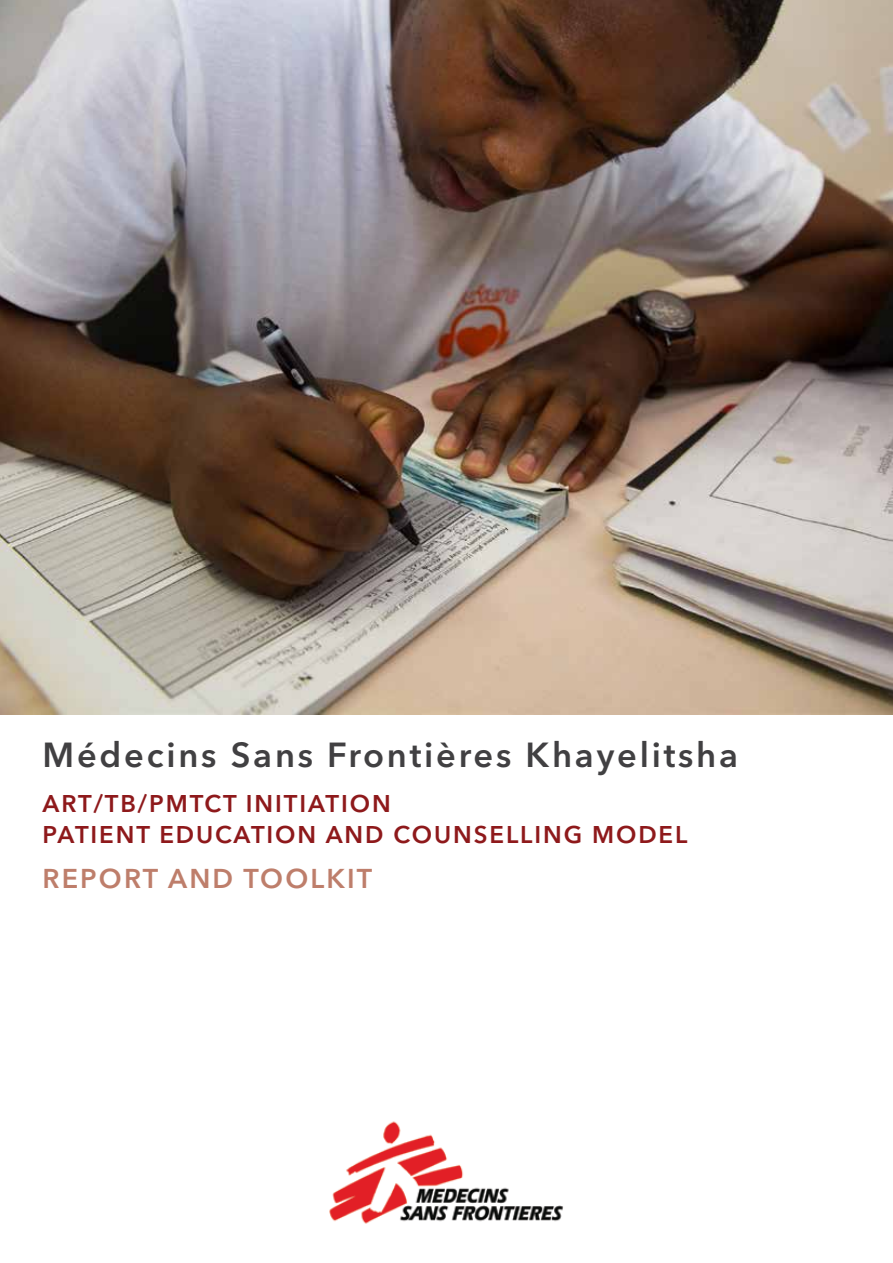
<style>
.page{position:relative;width:893px;height:1263px;background:#fff}
.page>*{position:absolute;margin:0;border:0;box-sizing:border-box;transform-origin:0 0}
.t1{font:600 34.5px "Avenir Next LT Pro";letter-spacing:.08em;color:#414042}
.t2{font:600 27px "Avenir Next LT Pro";letter-spacing:.08em;color:#be7e6b}
.t3{font:600 24px/31.5px "Avenir Next LT Pro";letter-spacing:.08em;color:#8e191b}
</style>
<div class="page">
<img style="left:329px;top:1121px;width:234px;height:103px">
<img style="left:0;top:0;width:893px;height:714px">
<h1 class="t1" style="left:43px;top:734px;width:697px">MÉDECINS SANS FRONTIÈRES KHAYELITSHA</h1>
<p class="t3" style="left:43px;top:787px;width:350px">ART/TB/PMTCT INITIATION<br>PAT</p>
<p class="t3" style="left:91px;top:819px;width:142px">IENT EDUCAT</p>
<p class="t3" style="left:267px;top:819px;width:422px">ION AND COUNSELLING MODEL</p>
<p class="t2" style="left:43px;top:862px;width:169px">REPORT AND</p>
<p class="t2" style="left:244px;top:862px;width:39px">TOOL</p>
<p class="t2" style="left:326px;top:862px;width:47px">KIT</p>
</div>
